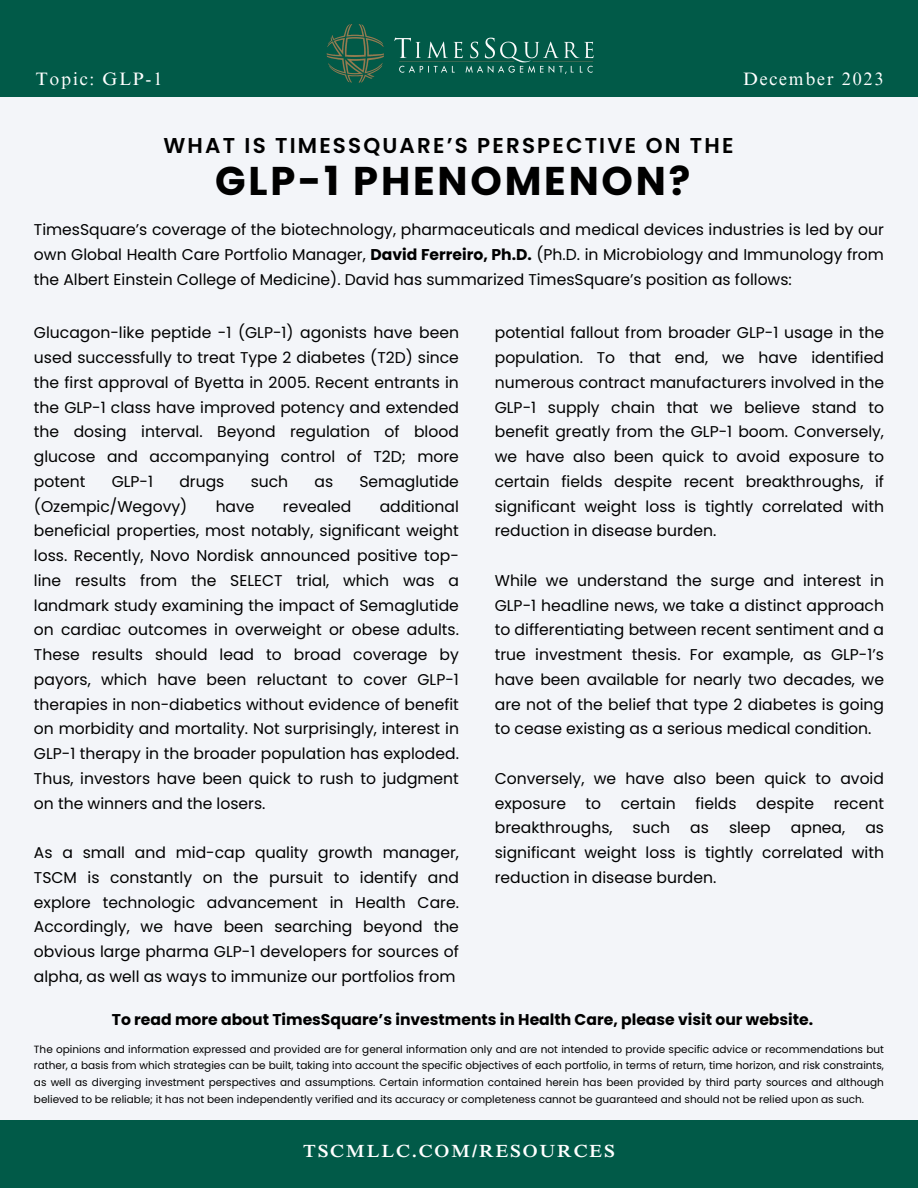
<style>
.page{position:relative;width:918px;height:1188px;background:#f3f5f9}
.page>*{position:absolute;margin:0;border:0;box-sizing:border-box;transform-origin:0 0}
.t1{font:700 40.05px "Poppins";letter-spacing:.07em;color:#000}
.t2{font:600 21.45px "Poppins";letter-spacing:.1em;color:#000}
.t3{font:18px "Times NRMT Pro";letter-spacing:.1em;color:#fff}
.t4{font:600 18px "Times NRMT Pro";letter-spacing:.1em;color:#fff}
.t5{font:15.6px/24.8px "Poppins";color:#000;text-align:justify}
.t6{font:700 15.6px "Poppins";color:#000}
.t7{font:10.5px/16.6px "Poppins";color:#000;text-align:justify}
.s1{font-weight:700}
</style>
<div class="page">
<div style="left:0;top:1121px;width:918px;height:67px;background:#015a48"></div>
<div style="left:0;top:0;width:918px;height:97px;background:#015a48"></div>
<img style="left:326px;top:24px;width:268px;height:59px">
<p class="t3" style="left:36px;top:72px;width:128px">Topic: GLP-1</p>
<p class="t3" style="left:743px;top:72px;width:142px">December 2023</p>
<p class="t2" style="left:164px;top:131px;width:571px">WHAT IS TIMESSQUARE’S PERSPECTIVE ON THE</p>
<p class="t1" style="left:215px;top:153px;width:476px">GLP-1 PHENOMENON?</p>
<p class="t5" style="left:34px;top:218px;width:852px">TimesSquare’s coverage of the biotechnology, pharmaceuticals and medical devices industries is led by our own Global Health Care Portfolio Manager, <span class="s1">David Ferreiro, Ph.D.</span> (Ph.D. in Microbiology and Immunology from the Albert Einstein College of Medicine). David has summarized TimesSquare’s position as follows:</p>
<p class="t5" style="left:495px;top:320px;width:391px">potential fallout from broader GLP-1 usage in the population. To that end, we have identified numerous contract manufacturers involved in the GLP-1 supply chain that we believe stand to benefit greatly from the GLP-1 boom. Conversely, we have also been quick to avoid exposure to certain fields despite recent breakthroughs, if significant weight loss is tightly correlated with reduction in disease burden.</p>
<p class="t5" style="left:495px;top:568px;width:391px">While we understand the surge and interest in GLP-1 headline news, we take a distinct approach to differentiating between recent sentiment and a true investment thesis. For example, as GLP-1’s have been available for nearly two decades, we are not of the belief that type 2 diabetes is going to cease existing as a serious medical condition.</p>
<p class="t5" style="left:495px;top:766px;width:391px">Conversely, we have also been quick to avoid exposure</p>
<p class="t5" style="left:34px;top:320px;width:427px">Glucagon-like peptide -1 (GLP-1) agonists have been used successfully to treat Type 2 diabetes (T2D) since the first approval of Byetta in 2005. Recent entrants in the GLP-1 class have improved potency and extended the dosing interval. Beyond regulation of blood glucose and accompanying control of T2D; more potent</p>
<p class="t5" style="left:112px;top:469px;width:43px">GLP-1</p>
<p class="t5" style="left:179px;top:469px;width:47px">drugs</p>
<p class="t5" style="left:251px;top:469px;width:39px">such</p>
<p class="t5" style="left:315px;top:469px;width:20px">as</p>
<p class="t5" style="left:359px;top:469px;width:101px">Semaglutide</p>
<p class="t5" style="left:34px;top:494px;width:155px">(Ozempic/Wegovy)</p>
<p class="t5" style="left:216px;top:494px;width:40px">have</p>
<p class="t5" style="left:283px;top:494px;width:70px">revealed</p>
<p class="t5" style="left:34px;top:494px;width:427px;text-indent:346px">additional beneficial properties, most notably, significant weight loss. Recently, Novo Nordisk announced positive top&shy;line results from the SELECT trial, which was a landmark study examining the impact of Semaglutide on cardiac outcomes in overweight or obese adults.<br>These results should lead to broad coverage by payors, which have been reluctant to cover GLP-1 therapies in non-diabetics without evidence of benefit on morbidity and mortality. Not surprisingly, interest in GLP-1 therapy in the broader population has exploded.<br>Thus, investors have been quick to rush to judgment on the winners and the losers.</p>
<p class="t5" style="left:34px;top:840px;width:427px">As a small and mid-cap quality growth manager, TSCM is constantly on the pursuit to identify and explore technologic advancement in Health Care.<br>Accordingly, we have been searching beyond the obvious large pharma GLP-1 developers for sources of alpha, as well as ways to immunize our portfolios from</p>
<p class="t5" style="left:586px;top:791px;width:17px">to</p>
<p class="t5" style="left:621px;top:791px;width:56px">certain</p>
<p class="t5" style="left:695px;top:791px;width:43px">fields</p>
<p class="t5" style="left:756px;top:791px;width:60px">despite</p>
<p class="t5" style="left:834px;top:791px;width:52px">recent</p>
<p class="t5" style="left:495px;top:815px;width:119px">breakthroughs,</p>
<p class="t5" style="left:633px;top:815px;width:39px">such</p>
<p class="t5" style="left:690px;top:815px;width:20px">as</p>
<p class="t5" style="left:729px;top:815px;width:43px">sleep</p>
<p class="t5" style="left:791px;top:815px;width:56px">apnea,</p>
<p class="t5" style="left:495px;top:815px;width:391px;text-indent:371px">as significant weight loss is tightly correlated with reduction in disease burden.</p>
<p class="t6" style="left:112px;top:1009px;width:703px">To read more about TimesSquare’s investments in Health Care, please visit our website.</p>
<p class="t7" style="left:34px;top:1041px;width:852px">The opinions and information expressed and provided are for general information only and are not intended to provide specific advice or recommendations but rather, a basis from which strategies can be built, taking into account the specific objectives of each portfolio, in terms of return, time horizon, and risk constraints, as well as diverging investment perspectives and assumptions. Certain information contained herein has been provided by third party sources and although believed to be reliable; it has not been independently verified and its accuracy or completeness cannot be guaranteed and should not be relied upon as such.</p>
<p class="t4" style="left:303px;top:1144px;width:313px">TSCMLLC.COM/RESOURCES</p>
</div>
